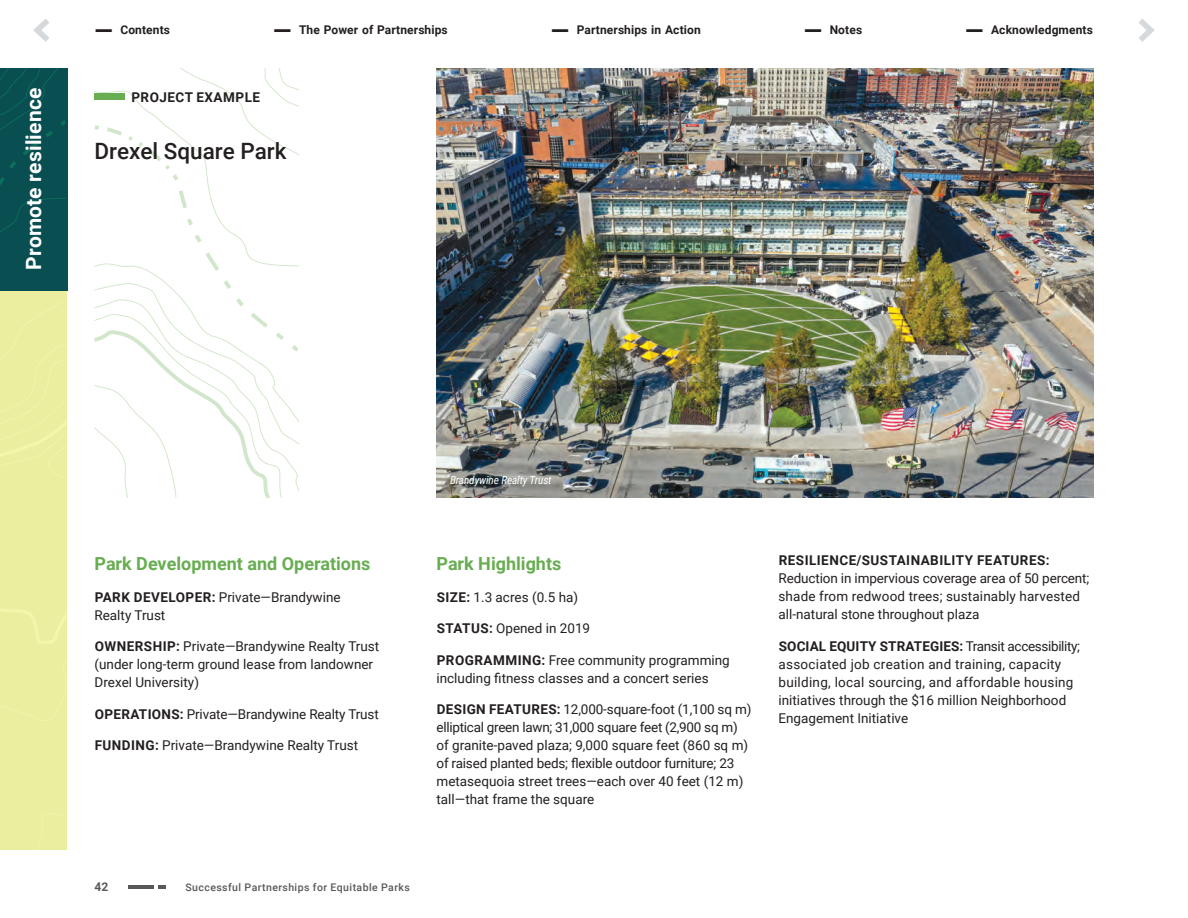
<style>
.page{position:relative;width:1188px;height:918px;background:#fff}
.page>*{position:absolute;margin:0;border:0;box-sizing:border-box;transform-origin:0 0}
.t1{font:500 22.5px "Roboto";color:#231f20}
.t2{font:700 21px "Roboto";letter-spacing:.01em;color:#fff}
.t3{font:700 18px "Roboto";color:#68ad52}
.t4{font:13.5px/18px "Roboto";color:#231f20}
.t5{font:13.5px/18px "Roboto";letter-spacing:.02em;color:#231f20}
.t6{font:700 13.5px "Roboto";letter-spacing:.035em;color:#231f20}
.t7{font:700 12px "Roboto";letter-spacing:.01em;color:#231f20}
.t8{font:700 12px "Roboto";color:#57585a}
.t9{font:italic 11.25px "Roboto Condensed";letter-spacing:-.01em;color:#fff}
.t10{font:500 10.5px "Roboto";letter-spacing:.04em;color:#57585a}
.s1{font-size:24px}
.s2{font-weight:700}
</style>
<div class="page">
<svg style="left:95px;top:68px;width:204px;height:430px"></svg>
<svg style="left:0;top:68px;width:67px;height:782px;fill:#eaee9f"></svg>
<img style="left:436px;top:68px;width:658px;height:429px">
<svg style="left:33px;top:19px;width:16px;height:23px"></svg>
<svg style="left:1139px;top:19px;width:16px;height:23px"></svg>
<div style="left:94px;top:93px;width:30px;height:7px;background:#68ad52"></div>
<hr style="left:129px;top:886px;width:25px;height:3px;background:#57585a">
<svg style="left:159px;top:886px;width:7px;height:3px"></svg>
<p class="t7" style="left:94px;top:22px;width:77px"><span class="s1">—</span> Contents</p>
<p class="t7" style="left:273px;top:22px;width:176px"><span class="s1">—</span> The Power of Partnerships</p>
<p class="t7" style="left:551px;top:22px;width:151px"><span class="s1">—</span> Partnerships in Action</p>
<p class="t7" style="left:804px;top:22px;width:60px"><span class="s1">—</span> Notes</p>
<p class="t7" style="left:965px;top:22px;width:129px"><span class="s1">—</span> Acknowledgments</p>
<p class="t2" style="left:19px;top:270px;width:183px;rotate:-90deg">Promote resilience</p>
<p class="t6" style="left:131px;top:88px;width:130px">PROJECT EXAMPLE</p>
<p class="t1" style="left:94px;top:135px;width:194px">Drexel Square Park</p>
<p class="t3" style="left:94px;top:551px;width:277px">Park Development and Operations</p>
<p class="t4" style="left:95px;top:587px;width:248px"><span class="s2">PARK DEVELOPER:</span> Private—Brandywine<br>Realty Trust</p>
<p class="t4" style="left:95px;top:637px;width:286px"><span class="s2">OWNERSHIP:</span> Private—Brandywine Realty Trust (under long-term ground lease from landowner<br>Drexel University)</p>
<p class="t4" style="left:95px;top:704px;width:286px"><span class="s2">OPERATIONS:</span> Private—Brandywine Realty Trust</p>
<p class="t4" style="left:95px;top:736px;width:265px"><span class="s2">FUNDING:</span> Private—Brandywine Realty Trust</p>
<p class="t9" style="left:450px;top:472px;width:103px">Brandywine Realty Trust</p>
<p class="t3" style="left:436px;top:551px;width:126px">Park Highlights</p>
<p class="t4" style="left:437px;top:587px;width:143px"><span class="s2">SIZE:</span> 1.3 acres (0.5 ha)</p>
<p class="t4" style="left:437px;top:619px;width:155px"><span class="s2">STATUS:</span> Opened in 2019</p>
<p class="t4" style="left:437px;top:650px;width:295px"><span class="s2">PROGRAMMING:</span> Free community programming including fitness classes and a concert series</p>
<p class="t4" style="left:437px;top:700px;width:316px"><span class="s2">DESIGN FEATURES:</span> 12,000-square-foot (1,100 sq m) elliptical green lawn; 31,000 square feet (2,900 sq m) of granite-paved plaza; 9,000 square feet (860 sq m) of raised planted beds; flexible outdoor furniture; 23 metasequoia street trees—each over 40 feet (12 m) tall—that frame the square</p>
<p class="t4" style="left:779px;top:551px;width:312px"><span class="s2">RESILIENCE/SUSTAINABILITY FEATURES:<br></span>Reduction in impervious coverage area of 50 percent; shade from redwood trees; sustainably harvested all-natural stone throughout plaza</p>
<p class="t5" style="left:779px;top:637px;width:303px"><span class="s2">SOCIAL EQUITY STRATEGIES:</span> Transit accessibility; associated job creation and training, capacity building, local sourcing, and affordable housing initiatives through the $16 million Neighborhood Engagement Initiative</p>
<p class="t8" style="left:94px;top:878px;width:15px">42</p>
<p class="t10" style="left:186px;top:880px;width:226px">Successful Partnerships for Equitable Parks</p>
</div>
